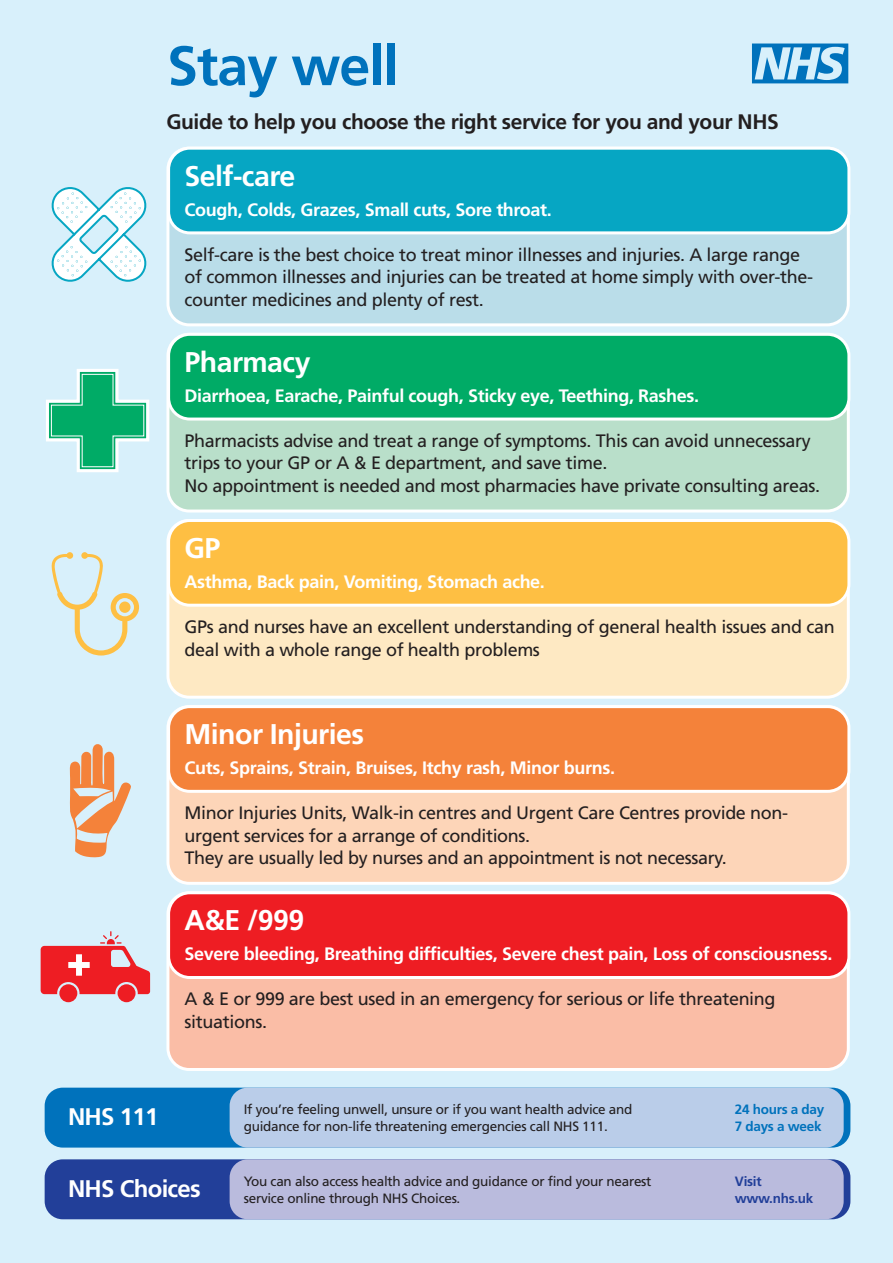
<style>
.page{position:relative;width:893px;height:1263px;background:#d8f0fb}
.page>*{position:absolute;margin:0;border:0;box-sizing:border-box;transform-origin:0 0}
.t1{font:700 55.5px "Frutiger";letter-spacing:-.02em;color:#0072bc}
.t2{font:700 28.5px "Frutiger";letter-spacing:-.02em;color:#fff}
.t3{font:700 24px "Frutiger";letter-spacing:-.03em;color:#fff}
.t4{font:700 21px "Frutiger";letter-spacing:-.02em;color:#231f20}
.t5{font:18px/22.5px "Frutiger";letter-spacing:-.02em;color:#231f20}
.t6{font:700 18px "Frutiger";letter-spacing:-.02em;color:#fff}
.t7{font:13.5px/16.5px "Frutiger";letter-spacing:-.02em;color:#231f20}
.t8{font:700 13.5px "Frutiger";letter-spacing:-.02em;color:#0072bc}
.t9{font:700 13.5px "Frutiger";letter-spacing:-.02em;color:#223f99}
</style>
<div class="page">
<div style="left:45px;top:1088px;width:805px;height:59px;background:#0072bc;border-radius:18px"></div>
<div style="left:230px;top:1088px;width:614px;height:59px;background:#bacde9;border-radius:18px"></div>
<svg style="left:752px;top:44px;width:96px;height:39px"></svg>
<div style="left:168px;top:148px;width:680px;height:177px;background:#badde9;border-radius:21px"></div>
<div style="left:166px;top:147px;width:684px;height:179px;border:3px solid #fff;border-radius:21px"></div>
<div style="left:169px;top:148px;width:680px;height:85px;background:#06a6c3;border-radius:21px"></div>
<div style="left:167px;top:147px;width:683px;height:87px;border:3px solid #fff;border-radius:21px"></div>
<div style="left:168px;top:334px;width:680px;height:177px;background:#b9dfca;border-radius:21px"></div>
<div style="left:166px;top:333px;width:684px;height:179px;border:3px solid #fff;border-radius:21px"></div>
<div style="left:169px;top:334px;width:680px;height:85px;background:#00ab66;border-radius:21px"></div>
<div style="left:167px;top:333px;width:683px;height:87px;border:3px solid #fff;border-radius:21px"></div>
<div style="left:168px;top:520px;width:680px;height:177px;background:#fee9c3;border-radius:21px"></div>
<div style="left:166px;top:519px;width:684px;height:180px;border:3px solid #fff;border-radius:21px"></div>
<div style="left:169px;top:520px;width:680px;height:85px;background:#febf43;border-radius:21px"></div>
<div style="left:167px;top:519px;width:683px;height:88px;border:3px solid #fff;border-radius:21px"></div>
<div style="left:168px;top:707px;width:680px;height:176px;background:#fdd5b8;border-radius:21px"></div>
<div style="left:166px;top:705px;width:684px;height:180px;border:3px solid #fff;border-radius:21px"></div>
<div style="left:169px;top:707px;width:680px;height:84px;background:#f4823a;border-radius:21px"></div>
<div style="left:167px;top:705px;width:683px;height:88px;border:3px solid #fff;border-radius:21px"></div>
<div style="left:168px;top:893px;width:680px;height:176px;background:#fabda6;border-radius:21px"></div>
<div style="left:166px;top:891px;width:684px;height:180px;border:3px solid #fff;border-radius:21px"></div>
<div style="left:169px;top:893px;width:680px;height:84px;background:#ee1d23;border-radius:21px"></div>
<div style="left:167px;top:891px;width:683px;height:88px;border:3px solid #fff;border-radius:21px"></div>
<div style="left:45px;top:1159px;width:805px;height:60px;background:#223f99;border-radius:18px"></div>
<div style="left:230px;top:1159px;width:614px;height:60px;background:#babbdd;border-radius:18px"></div>
<svg style="left:46px;top:369px;width:104px;height:103px"></svg>
<div style="left:59px;top:984px;width:18px;height:18px;background:#ee1d23;border-radius:50%"></div>
<div style="left:118px;top:984px;width:18px;height:18px;background:#ee1d23;border-radius:50%"></div>
<svg style="left:41px;top:931px;width:109px;height:63px"></svg>
<svg style="left:51px;top:187px;width:96px;height:95px"></svg>
<svg style="left:51px;top:552px;width:88px;height:103px"></svg>
<div style="left:119px;top:601px;width:12px;height:12px;background:#febf43;border-radius:50%"></div>
<svg style="left:69px;top:744px;width:62px;height:114px"></svg>
<p class="t1" style="left:167px;top:33px;width:233px">Stay well</p>
<p class="t4" style="left:166px;top:109px;width:614px">Guide to help you choose the right service for you and your NHS</p>
<p class="t2" style="left:185px;top:159px;width:112px">Self-care</p>
<p class="t6" style="left:185px;top:199px;width:369px">Cough, Colds, Grazes, Small cuts, Sore throat.</p>
<p class="t5" style="left:185px;top:243px;width:630px">Self-care is the best choice to treat minor illnesses and injuries. A large range of common illnesses and injuries can be treated at home simply with over-the&shy;counter medicines and plenty of rest.</p>
<p class="t2" style="left:185px;top:345px;width:127px">Pharmacy</p>
<p class="t6" style="left:185px;top:385px;width:516px">Diarrhoea, Earache, Painful cough, Sticky eye, Teething, Rashes.</p>
<p class="t5" style="left:185px;top:429px;width:628px">Pharmacists advise and treat a range of symptoms. This can avoid unnecessary trips to your GP or A &amp; E department, and save time.</p>
<p class="t5" style="left:185px;top:474px;width:637px">No appointment is needed and most pharmacies have private consulting areas.</p>
<p class="t2" style="left:185px;top:531px;width:37px">GP</p>
<p class="t6" style="left:185px;top:571px;width:362px">Asthma, Back pain, Vomiting, Stomach ache.</p>
<p class="t5" style="left:185px;top:615px;width:652px">GPs and nurses have an excellent understanding of general health issues and can deal with a whole range of health problems</p>
<p class="t2" style="left:185px;top:717px;width:181px">Minor Injuries</p>
<p class="t6" style="left:185px;top:757px;width:432px">Cuts, Sprains, Strain, Bruises, Itchy rash, Minor burns.</p>
<p class="t5" style="left:185px;top:801px;width:605px">Minor Injuries Units, Walk-in centres and Urgent Care Centres provide non&shy;urgent services for a arrange of conditions.</p>
<p class="t5" style="left:185px;top:846px;width:544px">They are usually led by nurses and an appointment is not necessary.</p>
<p class="t2" style="left:185px;top:904px;width:121px">A&amp;E /999</p>
<p class="t6" style="left:185px;top:943px;width:649px">Severe bleeding, Breathing difficulties, Severe chest pain, Loss of consciousness.</p>
<p class="t5" style="left:185px;top:988px;width:592px">A &amp; E or 999 are best used in an emergency for serious or life threatening situations.</p>
<p class="t3" style="left:68px;top:1103px;width:92px">NHS 111</p>
<p class="t7" style="left:244px;top:1101px;width:390px">If you’re feeling unwell, unsure or if you want health advice and guidance for non-life threatening emergencies call NHS 111.</p>
<p class="t8" style="left:735px;top:1102px;width:91px">24 hours a day</p>
<p class="t8" style="left:735px;top:1118px;width:88px">7 days a week</p>
<p class="t3" style="left:68px;top:1174px;width:134px">NHS Choices</p>
<p class="t7" style="left:244px;top:1173px;width:409px">You can also access health advice and guidance or find your nearest service online through NHS Choices.</p>
<p class="t9" style="left:735px;top:1173px;width:28px">Visit</p>
<p class="t9" style="left:735px;top:1190px;width:80px">www.nhs.uk</p>
</div>
